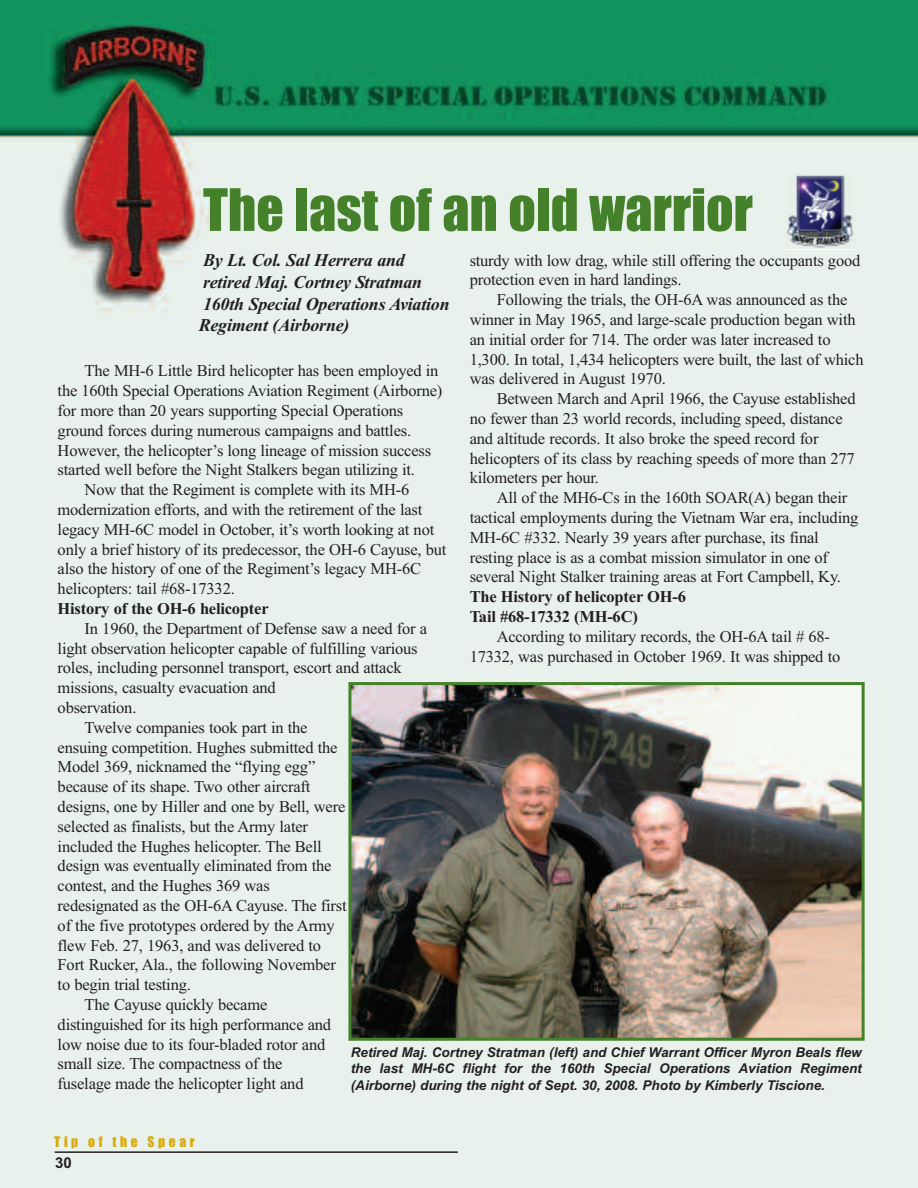
<style>
.page{position:relative;width:918px;height:1188px;background:#fff}
.page>*{position:absolute;margin:0;border:0;box-sizing:border-box;transform-origin:0 0}
.t1{font:54px "Impact";color:#45802a}
.t2{font:italic 700 18px/21.6px "Times New Roman";letter-spacing:-.015em;color:#231f20}
.t3{font:16.5px/19.8px "Times New Roman";letter-spacing:-.015em;color:#231f20}
.t4{font:700 16.5px/20.1px "Times New Roman";letter-spacing:-.015em;color:#231f20}
.t5{font:700 15px "Arial";color:#231f20}
.t6{font:italic 700 13.5px/16.2px "Arial";color:#231f20;text-align:justify}
.t7{font:13.5px "Impact";letter-spacing:.27em;color:#d9ac0c}
</style>
<div class="page">
<img style="left:0;top:0;width:918px;height:1188px">
<hr style="left:55px;top:1151px;width:403px;height:2px;background:#231f20">
<img style="left:352px;top:686px;width:509px;height:351px">
<div style="left:348px;top:682px;width:517px;height:359px;border:3px solid #45802a"></div>
<img style="left:787px;top:174px;width:67px;height:75px">
<h1 class="t1" style="left:203px;top:181px;width:551px">The last of an old warrior</h1>
<p class="t3" style="left:470px;top:250px;width:392px">sturdy with low drag, while still offering the occupants good protection even in hard landings.</p>
<p class="t3" style="left:470px;top:290px;width:395px;text-indent:27px">Following the trials, the OH-6A was announced as the winner in May 1965, and large-scale production began with an initial order for 714. The order was later increased to 1,300. In total, 1,434 helicopters were built, the last of which was delivered in August 1970.</p>
<p class="t3" style="left:470px;top:389px;width:387px;text-indent:27px">Between March and April 1966, the Cayuse established no fewer than 23 world records, including speed, distance and altitude records. It also broke the speed record for helicopters of its class by reaching speeds of more than 277 kilometers per hour.</p>
<p class="t3" style="left:470px;top:488px;width:390px;text-indent:27px">All of the MH6-Cs in the 160th SOAR(A) began their tactical employments during the Vietnam War era, including MH-6C #332. Nearly 39 years after purchase, its final resting place is as a combat mission simulator in one of several Night Stalker training areas at Fort Campbell, Ky.</p>
<p class="t4" style="left:470px;top:586px;width:218px">The History of helicopter OH-6<br>Tail #68-17332 (MH-6C)</p>
<p class="t3" style="left:470px;top:626px;width:372px;text-indent:27px">According to military records, the OH-6A tail # 68-<br>17332, was purchased in October 1969. It was shipped to</p>
<p class="t2" style="left:199px;top:249px;width:252px">By Lt. Col. Sal Herrera and retired Maj. Cortney Stratman<br>160th Special Operations Aviation<br>Regiment (Airborne)</p>
<p class="t3" style="left:85px;top:361px;width:355px">The MH-6 Little Bird helicopter has been employed in</p>
<p class="t3" style="left:58px;top:381px;width:386px">the 160th Special Operations Aviation Regiment (Airborne)</p>
<p class="t3" style="left:58px;top:400px;width:347px">for more than 20 years supporting Special Operations</p>
<p class="t3" style="left:58px;top:420px;width:355px">ground forces during numerous campaigns and battles.</p>
<p class="t3" style="left:58px;top:440px;width:375px">However, the helicopter’s long lineage of mission success</p>
<p class="t3" style="left:58px;top:460px;width:359px">started well before the Night Stalkers began utilizing it.</p>
<p class="t3" style="left:85px;top:480px;width:326px">Now that the Regiment is complete with its MH-6</p>
<p class="t3" style="left:58px;top:499px;width:366px">modernization efforts, and with the retirement of the last</p>
<p class="t3" style="left:58px;top:519px;width:378px">legacy MH-6C model in October, it’s worth looking at not</p>
<p class="t3" style="left:58px;top:539px;width:390px">only a brief history of its predecessor, the OH-6 Cayuse, but</p>
<p class="t3" style="left:58px;top:559px;width:365px">also the history of one of the Regiment’s legacy MH-6C</p>
<p class="t3" style="left:58px;top:579px;width:179px">helicopters: tail #68-17332.</p>
<p class="t4" style="left:58px;top:598px;width:213px">History of the OH-6 helicopter</p>
<p class="t3" style="left:85px;top:618px;width:344px">In 1960, the Department of Defense saw a need for a</p>
<p class="t3" style="left:58px;top:638px;width:362px">light observation helicopter capable of fulfilling various</p>
<p class="t3" style="left:58px;top:658px;width:346px">roles, including personnel transport, escort and attack</p>
<p class="t3" style="left:58px;top:678px;width:220px">missions, casualty evacuation and</p>
<p class="t3" style="left:58px;top:697px;width:80px">observation.</p>
<p class="t3" style="left:85px;top:717px;width:224px">Twelve companies took part in the</p>
<p class="t3" style="left:58px;top:737px;width:281px">ensuing competition. Hughes submitted the</p>
<p class="t3" style="left:58px;top:757px;width:259px">Model 369, nicknamed the “flying egg”</p>
<p class="t3" style="left:58px;top:777px;width:254px">because of its shape. Two other aircraft</p>
<p class="t3" style="left:58px;top:796px;width:289px">designs, one by Hiller and one by Bell, were</p>
<p class="t3" style="left:58px;top:816px;width:252px">selected as finalists, but the Army later</p>
<p class="t3" style="left:58px;top:836px;width:266px">included the Hughes helicopter. The Bell</p>
<p class="t3" style="left:58px;top:856px;width:275px">design was eventually eliminated from the</p>
<p class="t3" style="left:58px;top:876px;width:214px">contest, and the Hughes 369 was</p>
<p class="t3" style="left:58px;top:895px;width:291px">redesignated as the OH-6A Cayuse. The first</p>
<p class="t3" style="left:58px;top:915px;width:279px">of the five prototypes ordered by the Army</p>
<p class="t3" style="left:58px;top:935px;width:265px">flew Feb. 27, 1963, and was delivered to</p>
<p class="t3" style="left:58px;top:955px;width:280px">Fort Rucker, Ala., the following November</p>
<p class="t3" style="left:58px;top:975px;width:135px">to begin trial testing.</p>
<p class="t3" style="left:85px;top:994px;width:184px">The Cayuse quickly became</p>
<p class="t3" style="left:58px;top:1014px;width:275px">distinguished for its high performance and</p>
<p class="t3" style="left:58px;top:1034px;width:269px">low noise due to its four-bladed rotor and</p>
<p class="t3" style="left:58px;top:1054px;width:226px">small size. The compactness of the</p>
<p class="t3" style="left:58px;top:1074px;width:247px">fuselage made the helicopter light and</p>
<p class="t6" style="left:351px;top:1044px;width:513px">Retired Maj. Cortney Stratman (left) and Chief Warrant Officer Myron Beals flew the last MH-6C flight for the 160th Special Operations Aviation Regiment (Airborne) during the night of Sept. 30, 2008. Photo by Kimberly Tiscione.</p>
<p class="t7" style="left:54px;top:1135px;width:142px">Tip of the Spear</p>
<p class="t5" style="left:55px;top:1154px;width:18px">30</p>
</div>
